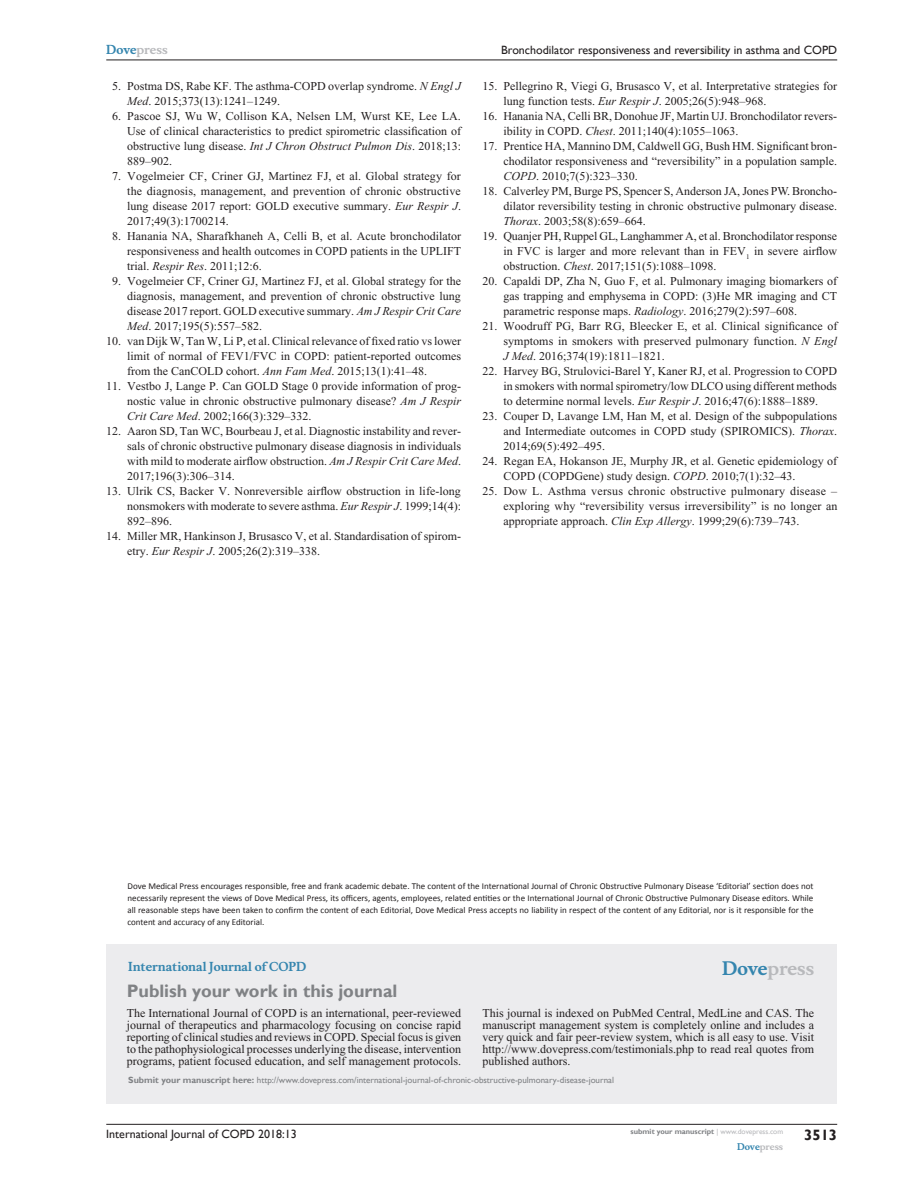
<style>
.page{position:relative;width:918px;height:1188px;background:#fff}
.page>*{position:absolute;margin:0;border:0;box-sizing:border-box;transform-origin:0 0}
.PromBx-H1{font:700 18px "Gill Sans";color:#808285}
.PromBx-Brand{font:700 18px "Musee";color:#b8b9bc}
.RunFolio-R{font:700 15px "Gill Sans";color:#231f20}
.RefNL2{font:12px/15px "Times New Roman";color:#231f20;text-align:justify}
.PromBx-Tx{font:12px/12px "Times New Roman";color:#231f20;text-align:justify}
.RunH-R{font:12px "Gill Sans";color:#231f20}
.RunF-R{font:12px "Gill Sans";color:#231f20}
.PromBx-JrnlName{font:700 12px "Musee";color:#3485ae}
.RunH-Brand-R{font:700 12px "Musee";color:#b8b9bc}
.Disclaimer{font:9px/12px "Calibri";color:#231f20;text-align:justify}
.PromBx-SubmitMssWebA{font:9px "Gill Sans";color:#808285}
.RunF-Brand-R{font:700 9px "Musee";color:#b8b9bc}
.RunF-SubmityourMS-R{font:700 7.5px "Gill Sans";color:#808285}
.s1{color:#3485ae}
.s2{font-style:italic}
.s3{font-weight:700}
.s4{font-weight:400;color:#b8b9bc}
</style>
<div class="page">
<div style="left:106px;top:944px;width:731px;height:159px;background:#ececee"></div>
<hr style="left:106px;top:1124px;width:731px;height:1px;background:#231f20">
<hr style="left:106px;top:60px;width:731px;height:1px;background:#231f20">
<p class="RunH-Brand-R" style="left:106px;top:43px;width:63px"><span class="s1">Dove</span>press</p>
<p class="RefNL2" style="left:127px;top:79px;width:335px;text-indent:-15px">5. Postma DS, Rabe KF. The asthma-COPD overlap syndrome. <span class="s2">N Engl J<br>Med</span>. 2015;373(13):1241–1249.</p>
<p class="RefNL2" style="left:127px;top:109px;width:335px;text-indent:-15px">6. Pascoe SJ, Wu W, Collison KA, Nelsen LM, Wurst KE, Lee LA.<br>Use of clinical characteristics to predict spirometric classification of obstructive lung disease. <span class="s2">Int J Chron Obstruct Pulmon Dis</span>. 2018;13:<br>889–902.</p>
<p class="RefNL2" style="left:127px;top:169px;width:335px;text-indent:-15px">7. Vogelmeier CF, Criner GJ, Martinez FJ, et al. Global strategy for the diagnosis, management, and prevention of chronic obstructive lung disease 2017 report: GOLD executive summary. <span class="s2">Eur Respir J</span>.<br>2017;49(3):1700214.</p>
<p class="RefNL2" style="left:127px;top:229px;width:335px;text-indent:-15px">8. Hanania NA, Sharafkhaneh A, Celli B, et al. Acute bronchodilator responsiveness and health outcomes in COPD patients in the UPLIFT trial. <span class="s2">Respir Res</span>. 2011;12:6.</p>
<p class="RefNL2" style="left:127px;top:274px;width:335px;text-indent:-15px">9. Vogelmeier CF, Criner GJ, Martinez FJ, et al. Global strategy for the diagnosis, management, and prevention of chronic obstructive lung disease 2017 report. GOLD executive summary. <span class="s2">Am J Respir Crit Care Med</span>. 2017;195(5):557–582.</p>
<p class="RefNL2" style="left:127px;top:334px;width:335px;text-indent:-21px">10. van Dijk W, Tan W, Li P, et al. Clinical relevance of fixed ratio vs lower limit of normal of FEV1/FVC in COPD: patient-reported outcomes from the CanCOLD cohort. <span class="s2">Ann Fam Med</span>. 2015;13(1):41–48.</p>
<p class="RefNL2" style="left:127px;top:379px;width:335px;text-indent:-21px">11. Vestbo J, Lange P. Can GOLD Stage 0 provide information of prog&shy;nostic value in chronic obstructive pulmonary disease? <span class="s2">Am J Respir Crit Care Med</span>. 2002;166(3):329–332.</p>
<p class="RefNL2" style="left:127px;top:424px;width:335px;text-indent:-21px">12. Aaron SD, Tan WC, Bourbeau J, et al. Diagnostic instability and rever&shy;sals of chronic obstructive pulmonary disease diagnosis in individuals with mild to moderate airflow obstruction. <span class="s2">Am J Respir Crit Care Med</span>.<br>2017;196(3):306–314.</p>
<p class="RefNL2" style="left:127px;top:484px;width:335px;text-indent:-21px">13. Ulrik CS, Backer V. Nonreversible airflow obstruction in life-long nonsmokers with moderate to severe asthma. <span class="s2">Eur Respir J</span>. 1999;14(4):<br>892–896.</p>
<p class="RefNL2" style="left:127px;top:529px;width:335px;text-indent:-21px">14. Miller MR, Hankinson J, Brusasco V, et al. Standardisation of spirom&shy;etry. <span class="s2">Eur Respir J</span>. 2005;26(2):319–338.</p>
<p class="RunH-R" style="left:501px;top:43px;width:338px">Bronchodilator responsiveness and reversibility in asthma and COPD</p>
<p class="RefNL2" style="left:503px;top:79px;width:335px;text-indent:-21px">15. Pellegrino R, Viegi G, Brusasco V, et al. Interpretative strategies for lung function tests. <span class="s2">Eur Respir J</span>. 2005;26(5):948–968.</p>
<p class="RefNL2" style="left:503px;top:109px;width:335px;text-indent:-21px">16. Hanania NA, Celli BR, Donohue JF, Martin UJ. Bronchodilator revers&shy;ibility in COPD. <span class="s2">Chest</span>. 2011;140(4):1055–1063.</p>
<p class="RefNL2" style="left:503px;top:139px;width:335px;text-indent:-21px">17. Prentice HA, Mannino DM, Caldwell GG, Bush HM. Significant bron&shy;chodilator responsiveness and “reversibility” in a population sample.<br><span class="s2">COPD</span>. 2010;7(5):323–330.</p>
<p class="RefNL2" style="left:503px;top:184px;width:335px;text-indent:-21px">18. Calverley PM, Burge PS, Spencer S, Anderson JA, Jones PW. Broncho&shy;dilator reversibility testing in chronic obstructive pulmonary disease.<br><span class="s2">Thorax</span>. 2003;58(8):659–664.</p>
<p class="RefNL2" style="left:503px;top:229px;width:335px;text-indent:-21px">19. Quanjer PH, Ruppel GL, Langhammer A, et al. Bronchodilator response in FVC is larger and more relevant than in FEV<sub>1</sub> in severe airflow obstruction. <span class="s2">Chest</span>. 2017;151(5):1088–1098.</p>
<p class="RefNL2" style="left:503px;top:274px;width:335px;text-indent:-21px">20. Capaldi DP, Zha N, Guo F, et al. Pulmonary imaging biomarkers of gas trapping and emphysema in COPD: (3)He MR imaging and CT parametric response maps. <span class="s2">Radiology</span>. 2016;279(2):597–608.</p>
<p class="RefNL2" style="left:503px;top:319px;width:336px;text-indent:-21px">21. Woodruff PG, Barr RG, Bleecker E, et al. Clinical significance of symptoms in smokers with preserved pulmonary function. <span class="s2">N Engl J Med</span>. 2016;374(19):1811–1821.</p>
<p class="RefNL2" style="left:503px;top:364px;width:335px;text-indent:-21px">22. Harvey BG, Strulovici-Barel Y, Kaner RJ, et al. Progression to COPD in smokers with normal spirometry/low DLCO using different methods to determine normal levels. <span class="s2">Eur Respir J</span>. 2016;47(6):1888–1889.</p>
<p class="RefNL2" style="left:503px;top:409px;width:335px;text-indent:-21px">23. Couper D, Lavange LM, Han M, et al. Design of the subpopulations and Intermediate outcomes in COPD study (SPIROMICS). <span class="s2">Thorax</span>.<br>2014;69(5):492–495.</p>
<p class="RefNL2" style="left:503px;top:454px;width:335px;text-indent:-21px">24. Regan EA, Hokanson JE, Murphy JR, et al. Genetic epidemiology of<br>COPD (COPDGene) study design. <span class="s2">COPD</span>. 2010;7(1):32–43.</p>
<p class="RefNL2" style="left:503px;top:484px;width:336px;text-indent:-21px">25. Dow L. Asthma versus chronic obstructive pulmonary disease – exploring why “reversibility versus irreversibility” is no longer an appropriate approach. <span class="s2">Clin Exp Allergy</span>. 1999;29(6):739–743.</p>
<p class="Disclaimer" style="left:128px;top:880px;width:687px">Dove Medical Press encourages responsible, free and frank academic debate. The content of the International Journal of Chronic Obstructive Pulmonary Disease ‘Editorial’ section does not necessarily represent the views of Dove Medical Press, its officers, agents, employees, related entities or the International Journal of Chronic Obstructive Pulmonary Disease editors. While all reasonable steps have been taken to confirm the content of each Editorial, Dove Medical Press accepts no liability in respect of the content of any Editorial, nor is it responsible for the content and accuracy of any Editorial.</p>
<p class="PromBx-JrnlName" style="left:128px;top:959px;width:180px">International Journal of COPD</p>
<p class="PromBx-H1" style="left:127px;top:980px;width:272px">Publish your work in this journal</p>
<p class="PromBx-Brand" style="left:722px;top:958px;width:94px"><span class="s1">Dove</span>press</p>
<p class="PromBx-Tx" style="left:127px;top:1007px;width:336px">The International Journal of COPD is an international, peer-reviewed journal of therapeutics and pharmacology focusing on concise rapid reporting of clinical studies and reviews in COPD. Special focus is given to the pathophysiological processes underlying the disease, intervention programs, patient focused education, and self management protocols.</p>
<p class="PromBx-Tx" style="left:482px;top:1007px;width:333px">This journal is indexed on PubMed Central, MedLine and CAS. The manuscript management system is completely online and includes a very quick and fair peer-review system, which is all easy to use. Visit http://www.dovepress.com/testimonials.php to read real quotes from published authors.</p>
<p class="PromBx-SubmitMssWebA" style="left:128px;top:1075px;width:487px"><span class="s3">Submit your manuscript here:</span> http://www.dovepress.com/international-journal-of-chronic-obstructive-pulmonary-disease-journal</p>
<p class="RunF-R" style="left:106px;top:1127px;width:192px">International Journal of COPD 2018:13</p>
<p class="RunF-SubmityourMS-R" style="left:631px;top:1127px;width:154px">submit your manuscript <span class="s4">| www.dovepress.com</span></p>
<p class="RunF-Brand-R" style="left:737px;top:1141px;width:48px"><span class="s1">Dove</span>press</p>
<p class="RunFolio-R" style="left:804px;top:1126px;width:35px">3513</p>
</div>
